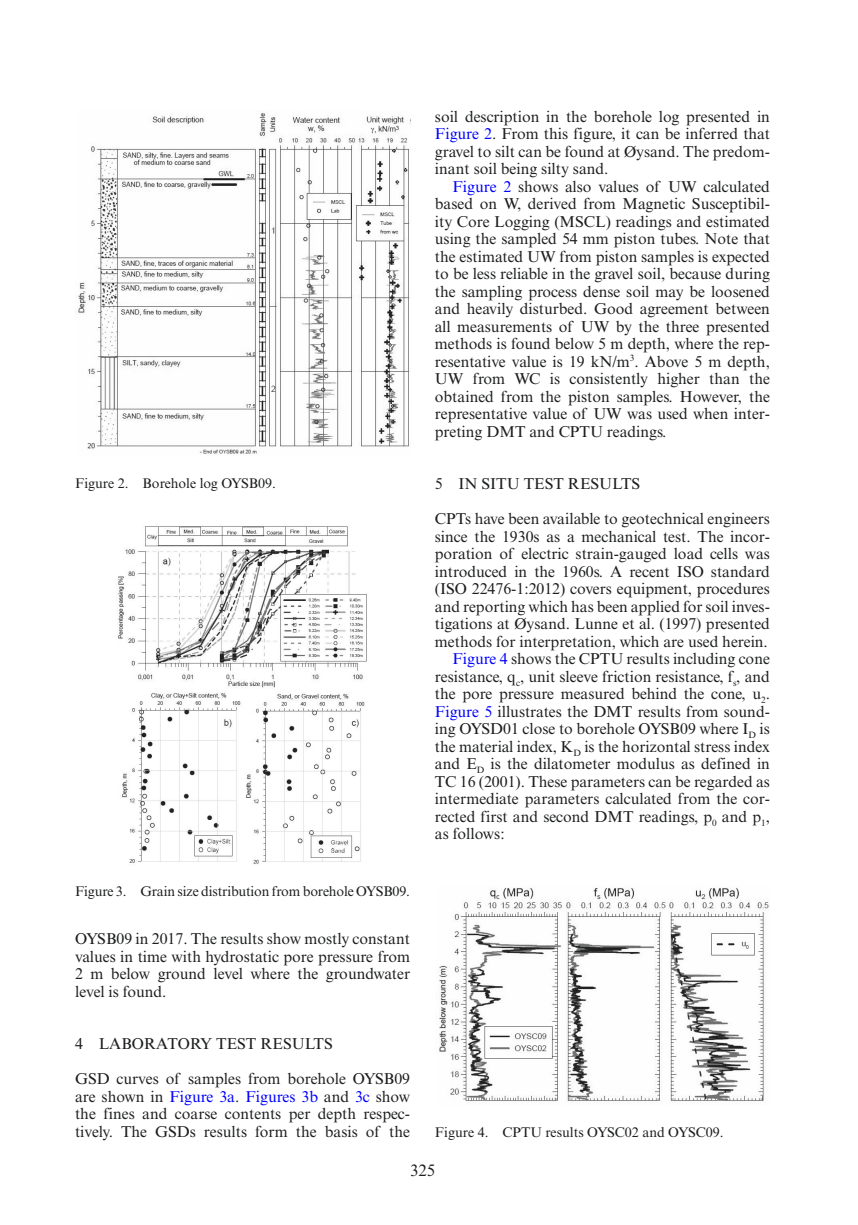
<style>
.page{position:relative;width:858px;height:1225px;background:#fff}
.page>*{position:absolute;margin:0;border:0;box-sizing:border-box;transform-origin:0 0}
.t1{font:16.62px "Times NRMT Pro";color:#1d1e1f}
.t2{font:15.75px/17.5px "Times NRMT Pro";color:#1d1e1f;text-align:justify}
.t3{font:14px "Times NRMT Pro";letter-spacing:-.01em;color:#1d1e1f}
.s1{color:#00f}
</style>
<div class="page">
<img style="left:78px;top:113px;width:331px;height:341px">
<img style="left:118px;top:526px;width:249px;height:338px">
<img style="left:439px;top:888px;width:330px;height:213px">
<p class="t3" style="left:75px;top:477px;width:202px">Figure 2. Borehole log OYSB09.</p>
<p class="t3" style="left:75px;top:886px;width:336px">Figure 3. Grain size distribution from borehole OYSB09.</p>
<p class="t2" style="left:75px;top:932px;width:336px">OYSB09 in 2017. The results show mostly constant values in time with hydrostatic pore pressure from 2 m below ground level where the groundwater level is found.</p>
<p class="t2" style="left:75px;top:1037px;width:259px">4 LABORATORY TEST RESULTS</p>
<p class="t2" style="left:75px;top:1072px;width:336px">GSD curves of samples from borehole OYSB09 are shown in <span class="s1">Figure 3a</span>. <span class="s1">Figures 3b</span> and <span class="s1">3c</span> show the fines and coarse contents per depth respec&shy;tively. The GSDs results form the basis of the</p>
<p class="t2" style="left:435px;top:109px;width:336px">soil description in the borehole log presented in <span class="s1">Figure 2</span>. From this figure, it can be inferred that gravel to silt can be found at Øysand. The predom&shy;inant soil being silty sand.</p>
<p class="t2" style="left:435px;top:179px;width:336px;text-indent:18px"><span class="s1">Figure 2</span> shows also values of UW calculated based on W, derived from Magnetic Susceptibil&shy;ity Core Logging (MSCL) readings and estimated using the sampled 54 mm piston tubes. Note that the estimated UW from piston samples is expected to be less reliable in the gravel soil, because during the sampling process dense soil may be loosened and heavily disturbed. Good agreement between all measurements of UW by the three presented methods is found below 5 m depth, where the rep&shy;resentative value is 19 kN/m<sup>3</sup>. Above 5 m depth, UW from WC is consistently higher than the obtained from the piston samples. However, the representative value of UW was used when inter&shy;preting DMT and CPTU readings.</p>
<p class="t2" style="left:435px;top:476px;width:207px">5 IN SITU TEST RESULTS</p>
<p class="t2" style="left:435px;top:511px;width:336px">CPTs have been available to geotechnical engineers</p>
<p class="t2" style="left:435px;top:529px;width:336px">since the 1930s as a mechanical test. The incor-</p>
<p class="t2" style="left:435px;top:546px;width:336px">poration of electric strain-gauged load cells was</p>
<p class="t2" style="left:435px;top:564px;width:336px">introduced in the 1960s. A recent ISO standard</p>
<p class="t2" style="left:435px;top:581px;width:336px">(ISO 22476-1:2012) covers equipment, procedures</p>
<p class="t2" style="left:435px;top:599px;width:336px">and reporting which has been applied for soil inves-</p>
<p class="t2" style="left:435px;top:616px;width:336px">tigations at Øysand. Lunne et al. (1997) presented</p>
<p class="t2" style="left:435px;top:634px;width:334px">methods for interpretation, which are used herein.</p>
<p class="t2" style="left:452px;top:651px;width:319px"><span class="s1">Figure 4</span> shows the CPTU results including cone</p>
<p class="t2" style="left:435px;top:669px;width:336px">resistance, q<sub>c</sub>, unit sleeve friction resistance, f<sub>s</sub>, and</p>
<p class="t2" style="left:435px;top:686px;width:336px">the pore pressure measured behind the cone, u<sub>2</sub>.</p>
<p class="t2" style="left:435px;top:704px;width:336px"><span class="s1">Figure 5</span> illustrates the DMT results from sound-</p>
<p class="t2" style="left:435px;top:721px;width:336px">ing OYSD01 close to borehole OYSB09 where I<sub>D</sub> is</p>
<p class="t2" style="left:435px;top:739px;width:336px">the material index, K<sub>D</sub> is the horizontal stress index</p>
<p class="t2" style="left:435px;top:756px;width:336px">and E<sub>D</sub> is the dilatometer modulus as defined in</p>
<p class="t2" style="left:435px;top:774px;width:336px">TC 16 (2001). These parameters can be regarded as</p>
<p class="t2" style="left:435px;top:791px;width:336px">intermediate parameters calculated from the cor-</p>
<p class="t2" style="left:435px;top:809px;width:336px">rected first and second DMT readings, p<sub>0</sub> and p<sub>1</sub>,</p>
<p class="t2" style="left:435px;top:826px;width:71px">as follows:</p>
<p class="t3" style="left:435px;top:1127px;width:290px">Figure 4. CPTU results OYSC02 and OYSC09.</p>
<p class="t1" style="left:410px;top:1164px;width:26px">325</p>
</div>
